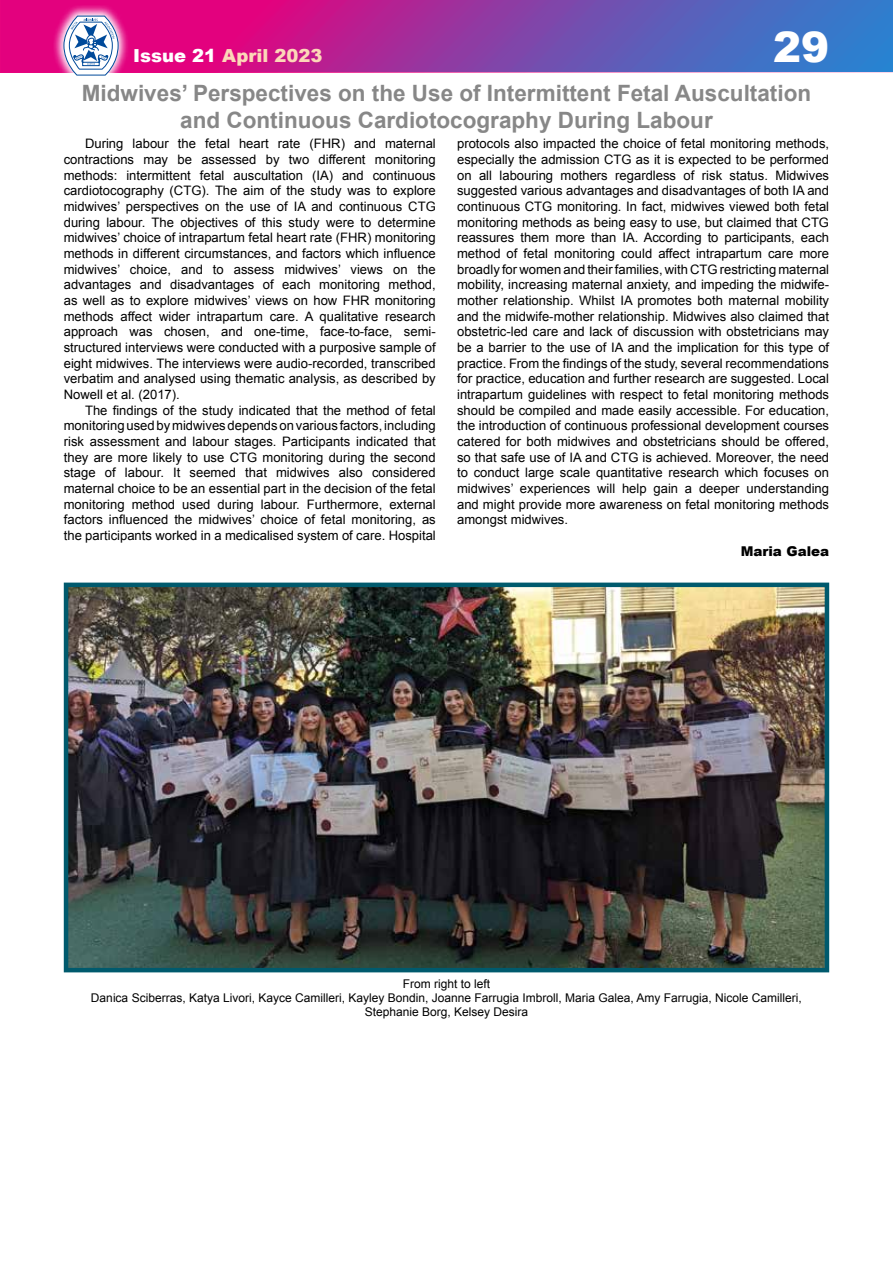
<style>
.page{position:relative;width:893px;height:1263px;background:#fff}
.page>*{position:absolute;margin:0;border:0;box-sizing:border-box;transform-origin:0 0}
.t1{font:900 42px "Arial";color:#fff}
.t2{font:700 22.5px/27px "Arial";color:#878787;text-align:center}
.t3{font:900 18px "Arial";color:#fcd7b8}
.t4{font:900 13.5px "Arial";color:#000}
.t5{font:13.05px/15.6px "Arial";color:#000;text-align:justify}
.t6{font:12px/14.4px "Arial";color:#000;text-align:center}
.s1{color:#fff}
</style>
<div class="page">
<img style="left:69px;top:588px;width:755px;height:379px">
<div style="left:64px;top:583px;width:765px;height:389px;border:4px solid #005a6d"></div>
<svg style="left:1px;top:0;width:892px;height:72px;background:#8f3aa2"></svg>
<svg style="left:52px;top:4px;width:78px;height:72px;background:#e43699"></svg>
<svg style="left:64px;top:16px;width:54px;height:59px"></svg>
<h3 class="t3" style="left:133px;top:42px;width:191px"><span class="s1">Issue 21</span> April 2023</h3>
<h1 class="t1" style="left:773px;top:16px;width:58px">29</h1>
<h2 class="t2" style="left:82px;top:81px;width:731px">Midwives’ Perspectives on the Use of Intermittent Fetal Auscultation and Continuous Cardiotocography During Labour</h2>
<p class="t5" style="left:64px;top:136px;width:374px;text-indent:21px">During labour the fetal heart rate (FHR) and maternal contractions may be assessed by two different monitoring methods: intermittent fetal auscultation (IA) and continuous cardiotocography (CTG). The aim of the study was to explore midwives’ perspectives on the use of IA and continuous CTG during labour. The objectives of this study were to determine midwives’ choice of intrapartum fetal heart rate (FHR) monitoring methods in different circumstances, and factors which influence midwives’ choice, and to assess midwives’ views on the advantages and disadvantages of each monitoring method, as well as to explore midwives’ views on how FHR monitoring methods affect wider intrapartum care. A qualitative research approach was chosen, and one-time, face-to-face, semi&shy;structured interviews were conducted with a purposive sample of eight midwives. The interviews were audio-recorded, transcribed verbatim and analysed using thematic analysis, as described by Nowell et al. (2017).</p>
<p class="t5" style="left:64px;top:402px;width:374px;text-indent:21px">The findings of the study indicated that the method of fetal monitoring used by midwives depends on various factors, including risk assessment and labour stages. Participants indicated that they are more likely to use CTG monitoring during the second stage of labour. It seemed that midwives also considered maternal choice to be an essential part in the decision of the fetal monitoring method used during labour. Furthermore, external factors influenced the midwives’ choice of fetal monitoring, as the participants worked in a medicalised system of care. Hospital</p>
<p class="t5" style="left:457px;top:136px;width:374px">protocols also impacted the choice of fetal monitoring methods, especially the admission CTG as it is expected to be performed on all labouring mothers regardless of risk status. Midwives suggested various advantages and disadvantages of both IA and continuous CTG monitoring. In fact, midwives viewed both fetal monitoring methods as being easy to use, but claimed that CTG reassures them more than IA. According to participants, each method of fetal monitoring could affect intrapartum care more broadly for women and their families, with CTG restricting maternal mobility, increasing maternal anxiety, and impeding the midwife&shy;mother relationship. Whilst IA promotes both maternal mobility and the midwife-mother relationship. Midwives also claimed that obstetric-led care and lack of discussion with obstetricians may be a barrier to the use of IA and the implication for this type of practice. From the findings of the study, several recommendations for practice, education and further research are suggested. Local intrapartum guidelines with respect to fetal monitoring methods should be compiled and made easily accessible. For education, the introduction of continuous professional development courses catered for both midwives and obstetricians should be offered, so that safe use of IA and CTG is achieved. Moreover, the need to conduct large scale quantitative research which focuses on midwives’ experiences will help gain a deeper understanding and might provide more awareness on fetal monitoring methods amongst midwives.</p>
<p class="t4" style="left:741px;top:541px;width:90px">Maria Galea</p>
<p class="t6" style="left:91px;top:976px;width:712px">From right to left<br>Danica Sciberras, Katya Livori, Kayce Camilleri, Kayley Bondin, Joanne Farrugia Imbroll, Maria Galea, Amy Farrugia, Nicole Camilleri,<br>Stephanie Borg, Kelsey Desira</p>
</div>
